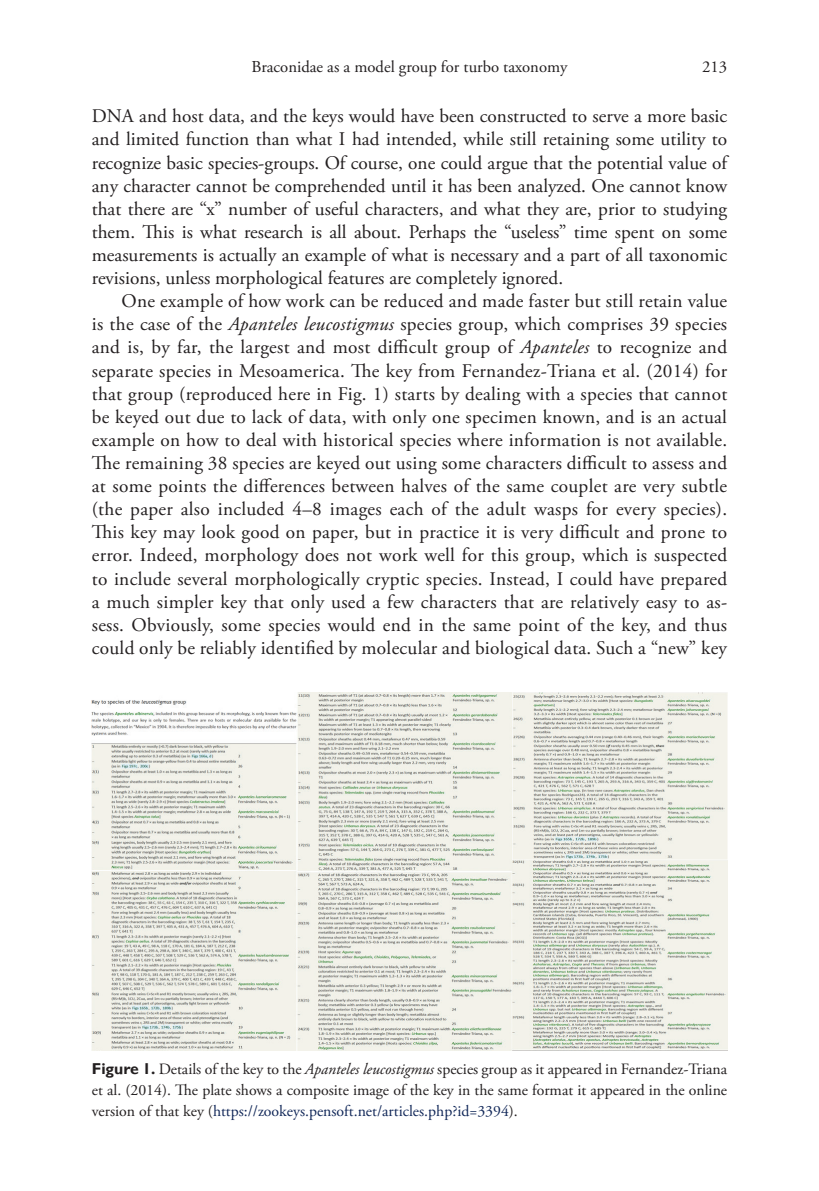
<style>
.page{position:relative;width:819px;height:1191px;background:#fff}
.page>*{position:absolute;margin:0;border:0;box-sizing:border-box;transform-origin:0 0}
.Body_text{font:19.25px/23.1px "Adobe Garamond Pro";color:#231f20;text-align:justify}
.t1{font:16.62px "Adobe Garamond Pro";color:#231f20}
.FIG_-_Caption{font:15.75px/21px "Adobe Garamond Pro";color:#231f20;text-align:justify}
.s1{font-style:italic}
.s2{font-family:"Gill Sans";font-weight:700}
.s3{color:#122859}
</style>
<div class="page">
<img style="left:92px;top:692px;width:635px;height:358px">
<p class="t1" style="left:251px;top:56px;width:317px">Braconidae as a model group for turbo taxonomy</p>
<p class="t1" style="left:702px;top:56px;width:26px">213</p>
<p class="Body_text" style="left:92px;top:105px;width:637px">DNA and host data, and the keys would have been constructed to serve a more basic and limited function than what I had intended, while still retaining some utility to recognize basic species-groups. Of course, one could argue that the potential value of any character cannot be comprehended until it has been analyzed. One cannot know that there are “x” number of useful characters, and what they are, prior to studying them. This is what research is all about. Perhaps the “useless” time spent on some measurements is actually an example of what is necessary and a part of all taxonomic revisions, unless morphological features are completely ignored.</p>
<p class="Body_text" style="left:92px;top:290px;width:637px;text-indent:30px">One example of how work can be reduced and made faster but still retain value is the case of the <span class="s1">Apanteles leucostigmus</span> species group, which comprises 39 species and is, by far, the largest and most difficult group of <span class="s1">Apanteles</span> to recognize and separate species in Mesoamerica. The key from Fernandez-Triana et al. (2014) for that group (reproduced here in Fig. 1) starts by dealing with a species that cannot be keyed out due to lack of data, with only one specimen known, and is an actual example on how to deal with historical species where information is not available.<br>The remaining 38 species are keyed out using some characters difficult to assess and at some points the differences between halves of the same couplet are very subtle (the paper also included 4–8 images each of the adult wasps for every species).<br>This key may look good on paper, but in practice it is very difficult and prone to error. Indeed, morphology does not work well for this group, which is suspected to include several morphologically cryptic species. Instead, I could have prepared a much simpler key that only used a few characters that are relatively easy to as&shy;sess. Obviously, some species would end in the same point of the key, and thus could only be reliably identified by molecular and biological data. Such a “new” key</p>
<p class="FIG_-_Caption" style="left:92px;top:1059px;width:636px"><span class="s2">Figure 1.</span> Details of the key to the <span class="s1">Apanteles leucostigmus</span> species group as it appeared in Fernandez-Triana et al. (2014). The plate shows a composite image of the key in the same format it appeared in the online version of that key (<span class="s3">https://zookeys.pensoft.net/articles.php?id=3394</span>).</p>
</div>
